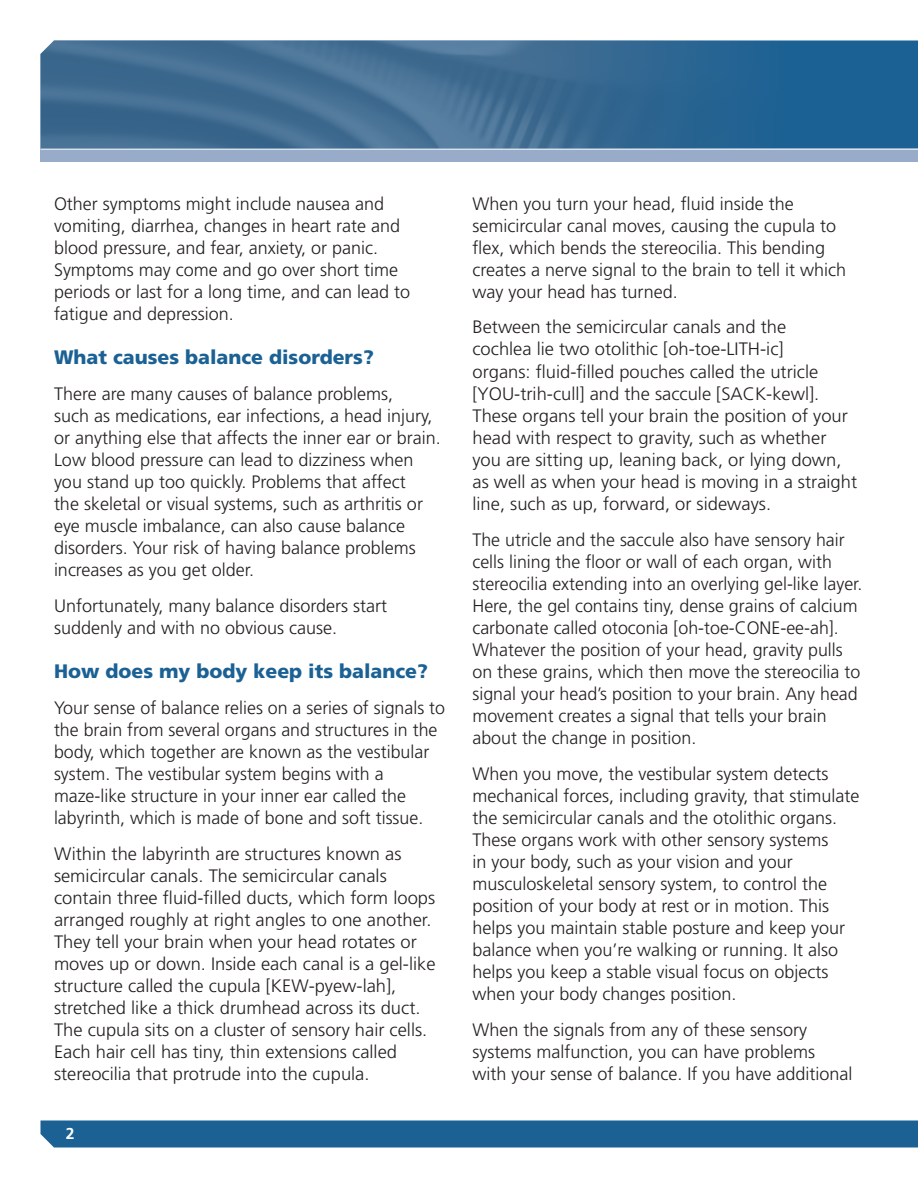
<style>
.page{position:relative;width:918px;height:1188px;background:#fff}
.page>*{position:absolute;margin:0;border:0;box-sizing:border-box;transform-origin:0 0}
.t1{font:900 19.5px "Frutiger LT Std";color:#1b6194}
.t2{font:300 18px/22px "Frutiger LT Std";color:#231f20}
.t3{font:700 15.75px "Frutiger LT Std";color:#fff}
</style>
<div class="page">
<svg style="left:40px;top:1120px;width:878px;height:28px;background:#246798"></svg>
<div style="left:40px;top:148px;width:878px;height:14px;background:#98acc9"></div>
<hr style="left:40px;top:147px;width:878px;height:3px;background:#fff">
<div style="left:796px;top:40px;width:122px;height:108px;background:#1b6194"></div>
<img style="left:40px;top:40px;width:756px;height:108px">
<p class="t2" style="left:54px;top:193px;width:358px">Other symptoms might include nausea and vomiting, diarrhea, changes in heart rate and blood pressure, and fear, anxiety, or panic.<br>Symptoms may come and go over short time periods or last for a long time, and can lead to fatigue and depression.</p>
<h2 class="t1" style="left:54px;top:345px;width:321px">What causes balance disorders?</h2>
<p class="t2" style="left:54px;top:383px;width:388px">There are many causes of balance problems,<br>such as medications, ear infections, a head injury, or anything else that affects the inner ear or brain.<br>Low blood pressure can lead to dizziness when you stand up too quickly. Problems that affect<br>the skeletal or visual systems, such as arthritis or eye muscle imbalance, can also cause balance disorders. Your risk of having balance problems increases as you get older.</p>
<p class="t2" style="left:54px;top:595px;width:335px">Unfortunately, many balance disorders start suddenly and with no obvious cause.</p>
<h2 class="t1" style="left:54px;top:659px;width:376px">How does my body keep its balance?</h2>
<p class="t2" style="left:54px;top:697px;width:393px">Your sense of balance relies on a series of signals to the brain from several organs and structures in the body, which together are known as the vestibular system. The vestibular system begins with a maze-like structure in your inner ear called the labyrinth, which is made of bone and soft tissue.</p>
<p class="t2" style="left:54px;top:843px;width:383px">Within the labyrinth are structures known as semicircular canals. The semicircular canals contain three fluid-filled ducts, which form loops arranged roughly at right angles to one another.<br>They tell your brain when your head rotates or moves up or down. Inside each canal is a gel-like structure called the cupula [KEW-pyew-lah], stretched like a thick drumhead across its duct.<br>The cupula sits on a cluster of sensory hair cells.<br>Each hair cell has tiny, thin extensions called stereocilia that protrude into the cupula.</p>
<p class="t3" style="left:66px;top:1124px;width:10px">2</p>
<p class="t2" style="left:472px;top:193px;width:375px">When you turn your head, fluid inside the semicircular canal moves, causing the cupula to flex, which bends the stereocilia. This bending creates a nerve signal to the brain to tell it which way your head has turned.</p>
<p class="t2" style="left:472px;top:316px;width:386px">Between the semicircular canals and the<br>cochlea lie two otolithic [oh-toe-LITH-ic]<br>organs: fluid-filled pouches called the utricle [YOU-trih-cull] and the saccule [SACK-kewl].<br>These organs tell your brain the position of your head with respect to gravity, such as whether you are sitting up, leaning back, or lying down, as well as when your head is moving in a straight line, such as up, forward, or sideways.</p>
<p class="t2" style="left:472px;top:529px;width:392px">The utricle and the saccule also have sensory hair cells lining the floor or wall of each organ, with stereocilia extending into an overlying gel-like layer.<br>Here, the gel contains tiny, dense grains of calcium carbonate called otoconia [oh-toe-CONE-ee-ah].<br>Whatever the position of your head, gravity pulls on these grains, which then move the stereocilia to signal your head’s position to your brain. Any head movement creates a signal that tells your brain about the change in position.</p>
<p class="t2" style="left:472px;top:763px;width:388px">When you move, the vestibular system detects mechanical forces, including gravity, that stimulate the semicircular canals and the otolithic organs.<br>These organs work with other sensory systems<br>in your body, such as your vision and your musculoskeletal sensory system, to control the position of your body at rest or in motion. This helps you maintain stable posture and keep your balance when you’re walking or running. It also helps you keep a stable visual focus on objects when your body changes position.</p>
<p class="t2" style="left:472px;top:1019px;width:382px">When the signals from any of these sensory systems malfunction, you can have problems with your sense of balance. If you have additional</p>
</div>
